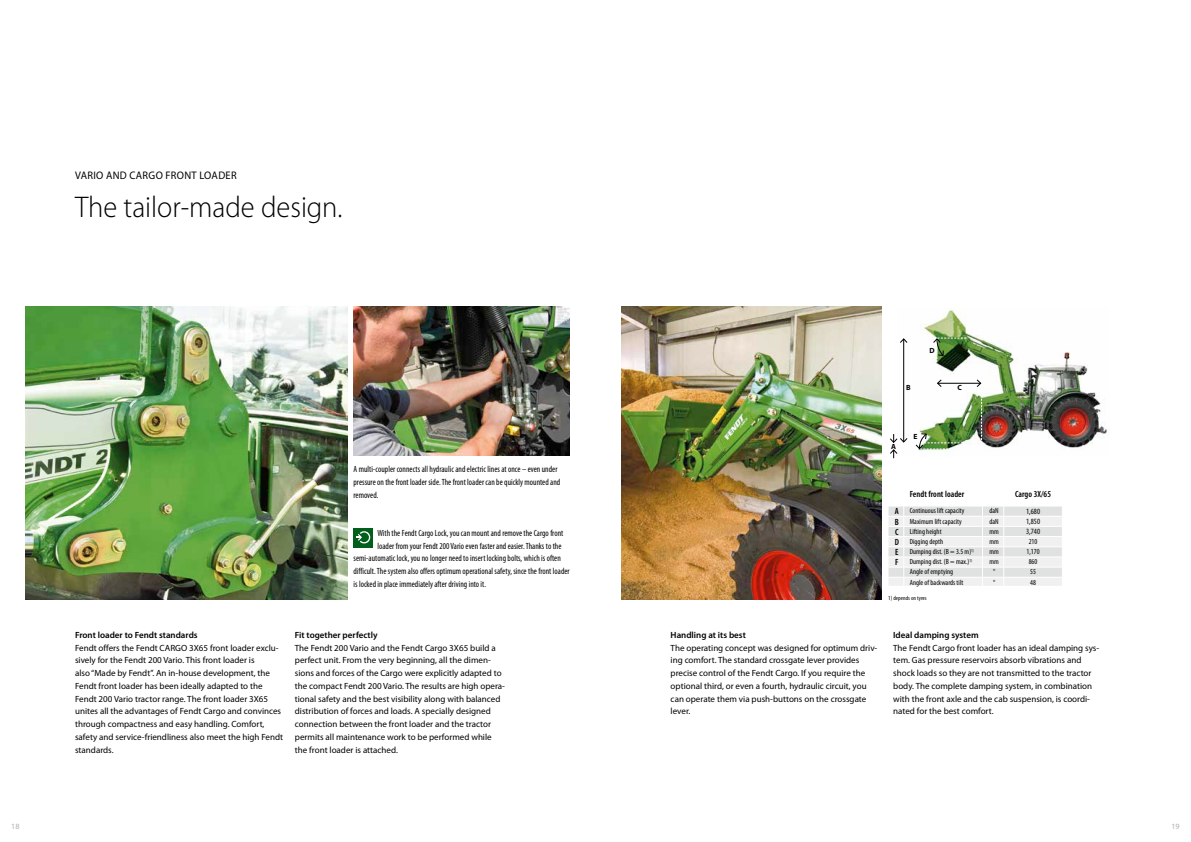
<style>
.page{position:relative;width:1191px;height:842px;background:#fff}
.page>*{position:absolute;margin:0;border:0;box-sizing:border-box;transform-origin:0 0}
.t1{font:300 30px "Myriad Pro";color:#000;scale:.95 1}
.t2{font:11px "Myriad Pro";letter-spacing:.03em;color:#000;scale:.95 1}
.t3{font:9px/12.8px "Myriad Pro";color:#000}
.t4{font:condensed 9px/12.8px "Myriad Pro";letter-spacing:.005em;color:#000;scale:.95 1}
.t5{font:600 9px "Myriad Pro";color:#000}
.t6{font:600 condensed 9px "Myriad Pro";letter-spacing:.005em;color:#000}
.t7{font:condensed 8px "Myriad Pro";letter-spacing:.005em;color:#000}
.t8{font:8px "Myriad Pro";color:#adaeae}
.t9{font:condensed 7.5px "Myriad Pro";letter-spacing:.005em;color:#000}
.t10{font:700 7.5px "Myriad Pro";color:#000}
.t11{font:condensed 6px "Myriad Pro";letter-spacing:.005em;color:#000;scale:1.05 1}
.s1{font-weight:600;font-size:9px}
</style>
<div class="page">
<img style="left:26px;top:306px;width:321px;height:294px">
<img style="left:353px;top:306px;width:217px;height:149px">
<img style="left:904px;top:309px;width:203px;height:139px">
<hr style="left:903px;top:339px;width:1px;height:103px;background:#000">
<svg style="left:890px;top:433px;width:76px;height:25px"></svg>
<hr style="left:937px;top:383px;width:43px;height:1px;background:#000">
<svg style="left:900px;top:338px;width:66px;height:61px"></svg>
<svg style="left:976px;top:376px;width:6px;height:72px"></svg>
<img style="left:621px;top:306px;width:260px;height:294px">
<div style="left:353px;top:528px;width:20px;height:20px;background:#025f1b"></div>
<svg style="left:356px;top:531px;width:15px;height:13px"></svg>
<svg style="left:888px;top:506px;width:174px;height:80px"></svg>
<p class="t2" style="left:75px;top:168px;width:171px">VARIO AND CARGO FRONT LOADER</p>
<h1 class="t1" style="left:75px;top:190px;width:283px">The tailor-made design.</h1>
<p class="t4" style="left:353px;top:462px;width:219px">A multi-coupler connects all hydraulic and electric lines at once – even under pressure on the front loader side. The front loader can be quickly mounted and removed.</p>
<p class="t4" style="left:377px;top:526px;width:197px">With the Fendt Cargo Lock, you can mount and remove the Cargo front</p>
<p class="t4" style="left:377px;top:539px;width:195px">loader from your Fendt 200 Vario even faster and easier. Thanks to the</p>
<p class="t4" style="left:353px;top:552px;width:220px">semi-automatic lock, you no longer need to insert locking bolts, which is often</p>
<p class="t4" style="left:353px;top:565px;width:229px">difficult. The system also offers optimum operational safety, since the front loader</p>
<p class="t4" style="left:353px;top:577px;width:141px">is locked in place immediately after driving into it.</p>
<p class="t5" style="left:75px;top:629px;width:124px">Front loader to Fendt standards</p>
<p class="t3" style="left:75px;top:641px;width:210px">Fendt offers the Fendt CARGO 3X65 front loader exclu&shy;sively for the Fendt 200 Vario. This front loader is<br>also “Made by Fendt”. An in-house development, the Fendt front loader has been ideally adapted to the Fendt 200 Vario tractor range. The front loader 3X65 unites all the advantages of Fendt Cargo and convinces through compactness and easy handling. Comfort, safety and service-friendliness also meet the high Fendt standards.</p>
<p class="t5" style="left:295px;top:629px;width:84px">Fit together perfectly</p>
<p class="t3" style="left:295px;top:641px;width:212px">The Fendt 200 Vario and the Fendt Cargo 3X65 build a perfect unit. From the very beginning, all the dimen&shy;sions and forces of the Cargo were explicitly adapted to the compact Fendt 200 Vario. The results are high opera&shy;tional safety and the best visibility along with balanced distribution of forces and loads. A specially designed connection between the front loader and the tractor permits all maintenance work to be performed while the front loader is attached.</p>
<p class="t10" style="left:929px;top:345px;width:7px">D</p>
<p class="t10" style="left:906px;top:383px;width:6px">B</p>
<p class="t10" style="left:957px;top:383px;width:6px">C</p>
<p class="t10" style="left:891px;top:441px;width:6px">A</p>
<p class="t10" style="left:913px;top:432px;width:6px">E</p>
<p class="t6" style="left:909px;top:489px;width:56px">Fendt front loader</p>
<p class="t6" style="left:1015px;top:489px;width:38px">Cargo 3X/65</p>
<p class="t9" style="left:895px;top:506px;width:71px"><span class="s1">A</span> Continuous lift capacity</p>
<p class="t9" style="left:989px;top:506px;width:11px">daN</p>
<p class="t7" style="left:1026px;top:506px;width:16px">1,680</p>
<p class="t9" style="left:895px;top:516px;width:69px"><span class="s1">B</span> Maximum lift capacity</p>
<p class="t9" style="left:989px;top:516px;width:11px">daN</p>
<p class="t7" style="left:1026px;top:516px;width:16px">1,850</p>
<p class="t9" style="left:895px;top:527px;width:48px"><span class="s1">C</span> Lifting height</p>
<p class="t9" style="left:989px;top:527px;width:11px">mm</p>
<p class="t7" style="left:1026px;top:527px;width:16px">3,740</p>
<p class="t9" style="left:894px;top:537px;width:50px"><span class="s1">D</span> Digging depth</p>
<p class="t9" style="left:989px;top:537px;width:11px">mm</p>
<p class="t9" style="left:1028px;top:537px;width:10px">210</p>
<p class="t9" style="left:895px;top:547px;width:80px"><span class="s1">E</span> Dumping dist. (B = 3.5 m)<sup>1)</sup></p>
<p class="t9" style="left:989px;top:547px;width:11px">mm</p>
<p class="t9" style="left:1026px;top:547px;width:15px">1,170</p>
<p class="t9" style="left:895px;top:557px;width:79px"><span class="s1">F</span> Dumping dist. (B = max.)<sup>1)</sup></p>
<p class="t9" style="left:989px;top:557px;width:11px">mm</p>
<p class="t9" style="left:1028px;top:557px;width:10px">860</p>
<p class="t9" style="left:909px;top:567px;width:45px">Angle of emptying</p>
<p class="t9" style="left:993px;top:567px;width:4px">°</p>
<p class="t9" style="left:1030px;top:567px;width:7px">55</p>
<p class="t9" style="left:909px;top:578px;width:55px">Angle of backwards tilt</p>
<p class="t9" style="left:993px;top:578px;width:4px">°</p>
<p class="t9" style="left:1030px;top:578px;width:7px">48</p>
<p class="t11" style="left:888px;top:594px;width:38px">1) depends on tyres</p>
<p class="t5" style="left:670px;top:629px;width:77px">Handling at its best</p>
<p class="t3" style="left:670px;top:641px;width:208px">The operating concept was designed for optimum driv&shy;ing comfort. The standard crossgate lever provides precise control of the Fendt Cargo. If you require the optional third, or even a fourth, hydraulic circuit, you can operate them via push-buttons on the crossgate lever.</p>
<p class="t5" style="left:893px;top:629px;width:87px">Ideal damping system</p>
<p class="t3" style="left:893px;top:641px;width:208px">The Fendt Cargo front loader has an ideal damping sys&shy;tem. Gas pressure reservoirs absorb vibrations and shock loads so they are not transmitted to the tractor body. The complete damping system, in combination with the front axle and the cab suspension, is coordi&shy;nated for the best comfort.</p>
<p class="t8" style="left:11px;top:822px;width:10px">18</p>
<p class="t8" style="left:1171px;top:822px;width:10px">19</p>
</div>
